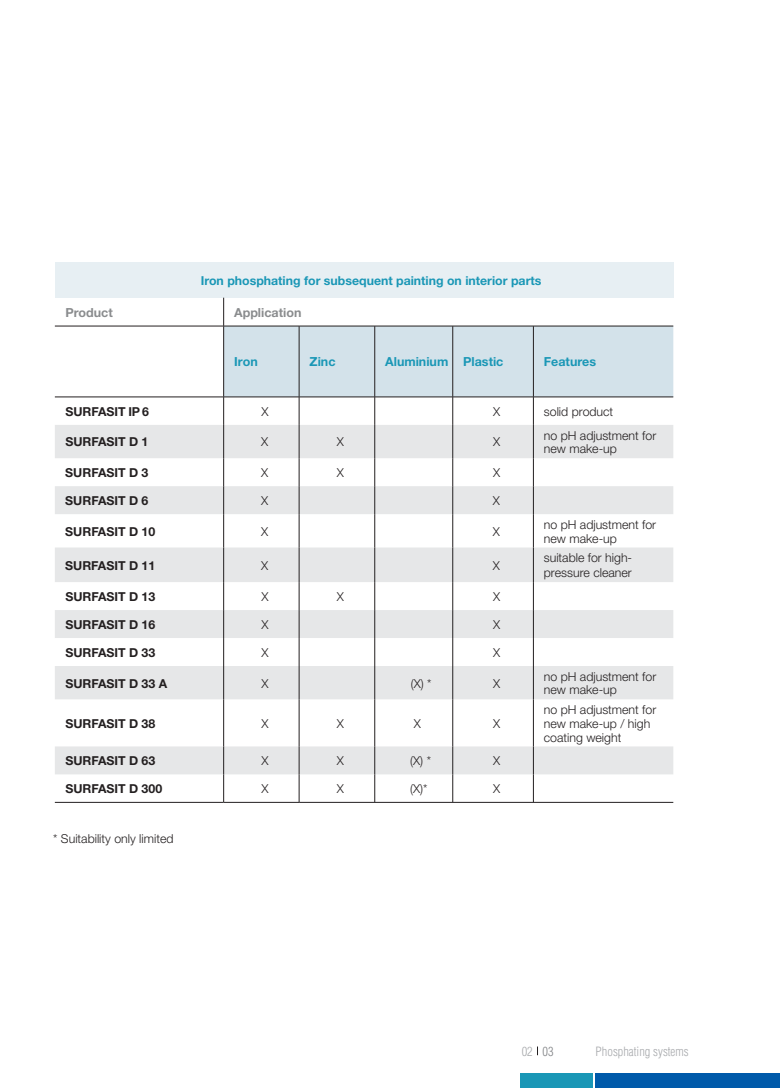
<style>
.page{position:relative;width:780px;height:1088px;background:#fff}
.page>*{position:absolute;margin:0;border:0;box-sizing:border-box;transform-origin:0 0}
.t1{font:700 12.5px "Helvetica Neue";color:#1a97b6}
.t2{font:300 condensed 12.5px "Helvetica";color:#a7a9ac}
.t3{font:700 12.5px "Helvetica Neue";color:#8a8c8e}
.t4{font:300 12.38px/13.8px "Helvetica Neue";color:#231f20}
.t5{font:700 12.38px "Helvetica Neue";color:#231f20}
.t6{font:700 12.38px "Helvetica Neue";color:#1a97b6}
.s1{color:#808285}
</style>
<div class="page">
<div style="left:520px;top:1073px;width:72px;height:14px;background:#1a97b6"></div>
<div style="left:595px;top:1073px;width:185px;height:14px;background:#005aaa"></div>
<div style="left:55px;top:262px;width:618px;height:36px;background:#e7eff3"></div>
<svg style="left:55px;top:425px;width:618px;height:349px;fill:#e6e7e8"></svg>
<hr style="left:223px;top:425px;width:1px;height:33px;background:#231f20">
<svg style="left:223px;top:458px;width:1px;height:56px"></svg>
<hr style="left:223px;top:514px;width:1px;height:33px;background:#231f20">
<hr style="left:223px;top:547px;width:1px;height:35px;background:#231f20">
<svg style="left:223px;top:582px;width:1px;height:84px"></svg>
<hr style="left:223px;top:666px;width:1px;height:33px;background:#231f20">
<svg style="left:223px;top:746px;width:1px;height:56px"></svg>
<svg style="left:533px;top:582px;width:1px;height:84px"></svg>
<hr style="left:533px;top:666px;width:1px;height:33px;background:#231f20">
<hr style="left:533px;top:699px;width:1px;height:47px;background:#231f20">
<svg style="left:533px;top:746px;width:1px;height:56px"></svg>
<hr style="left:452px;top:425px;width:1px;height:33px;background:#231f20">
<svg style="left:452px;top:458px;width:1px;height:56px"></svg>
<hr style="left:452px;top:514px;width:1px;height:33px;background:#231f20">
<hr style="left:452px;top:547px;width:1px;height:35px;background:#231f20">
<svg style="left:452px;top:582px;width:1px;height:84px"></svg>
<hr style="left:452px;top:666px;width:1px;height:33px;background:#231f20">
<hr style="left:452px;top:699px;width:1px;height:47px;background:#231f20">
<svg style="left:452px;top:746px;width:1px;height:56px"></svg>
<hr style="left:374px;top:425px;width:1px;height:33px;background:#231f20">
<svg style="left:374px;top:458px;width:1px;height:56px"></svg>
<hr style="left:374px;top:514px;width:1px;height:33px;background:#231f20">
<hr style="left:374px;top:547px;width:1px;height:35px;background:#231f20">
<svg style="left:374px;top:582px;width:1px;height:84px"></svg>
<hr style="left:374px;top:666px;width:1px;height:33px;background:#231f20">
<hr style="left:374px;top:699px;width:1px;height:47px;background:#231f20">
<svg style="left:374px;top:746px;width:1px;height:56px"></svg>
<hr style="left:299px;top:425px;width:1px;height:33px;background:#231f20">
<svg style="left:299px;top:458px;width:1px;height:56px"></svg>
<hr style="left:299px;top:514px;width:1px;height:33px;background:#231f20">
<hr style="left:299px;top:547px;width:1px;height:35px;background:#231f20">
<svg style="left:299px;top:582px;width:1px;height:84px"></svg>
<hr style="left:299px;top:666px;width:1px;height:33px;background:#231f20">
<svg style="left:299px;top:746px;width:1px;height:56px"></svg>
<hr style="left:55px;top:326px;width:169px;height:1px;background:#231f20">
<hr style="left:55px;top:397px;width:169px;height:1px;background:#231f20">
<svg style="left:223px;top:298px;width:450px;height:127px"></svg>
<hr style="left:533px;top:425px;width:1px;height:33px;background:#231f20">
<svg style="left:533px;top:458px;width:1px;height:56px"></svg>
<hr style="left:533px;top:514px;width:1px;height:33px;background:#231f20">
<hr style="left:533px;top:547px;width:1px;height:35px;background:#231f20">
<hr style="left:299px;top:699px;width:1px;height:47px;background:#231f20">
<hr style="left:223px;top:699px;width:1px;height:47px;background:#231f20">
<hr style="left:55px;top:802px;width:169px;height:1px;background:#231f20">
<hr style="left:224px;top:802px;width:75px;height:1px;background:#231f20">
<hr style="left:299px;top:802px;width:374px;height:1px;background:#231f20">
<p class="t6" style="left:201px;top:276px;width:342px">Iron phosphating for subsequent painting on interior parts</p>
<p class="t3" style="left:65px;top:308px;width:49px">Product</p>
<p class="t3" style="left:234px;top:308px;width:69px">Application</p>
<p class="t1" style="left:234px;top:357px;width:25px">Iron</p>
<p class="t1" style="left:309px;top:357px;width:27px">Zinc</p>
<p class="t1" style="left:385px;top:357px;width:120px">Aluminium Plastic</p>
<p class="t1" style="left:544px;top:357px;width:54px">Features</p>
<p class="t5" style="left:65px;top:407px;width:85px">SURFASIT IP 6</p>
<p class="t4" style="left:261px;top:406px;width:9px">X</p>
<p class="t4" style="left:493px;top:406px;width:9px">X</p>
<p class="t4" style="left:544px;top:406px;width:71px">solid product</p>
<p class="t5" style="left:65px;top:437px;width:85px">SURFASIT D 1</p>
<p class="t4" style="left:261px;top:436px;width:9px">X</p>
<p class="t4" style="left:337px;top:436px;width:9px">X</p>
<p class="t4" style="left:493px;top:436px;width:9px">X</p>
<p class="t4" style="left:544px;top:429px;width:114px">no pH adjustment for new make-up</p>
<p class="t5" style="left:65px;top:468px;width:85px">SURFASIT D 3</p>
<p class="t4" style="left:261px;top:467px;width:9px">X</p>
<p class="t4" style="left:337px;top:467px;width:9px">X</p>
<p class="t4" style="left:493px;top:467px;width:9px">X</p>
<p class="t5" style="left:65px;top:496px;width:85px">SURFASIT D 6</p>
<p class="t4" style="left:261px;top:495px;width:9px">X</p>
<p class="t4" style="left:493px;top:495px;width:9px">X</p>
<p class="t5" style="left:65px;top:527px;width:91px">SURFASIT D 10</p>
<p class="t4" style="left:261px;top:526px;width:9px">X</p>
<p class="t4" style="left:493px;top:526px;width:9px">X</p>
<p class="t4" style="left:544px;top:519px;width:114px">no pH adjustment for new make-up</p>
<p class="t5" style="left:65px;top:561px;width:91px">SURFASIT D 11</p>
<p class="t4" style="left:261px;top:559px;width:9px">X</p>
<p class="t4" style="left:493px;top:559px;width:9px">X</p>
<p class="t4" style="left:544px;top:551px;width:90px;line-height:15px">suitable for high&shy;pressure cleaner</p>
<p class="t5" style="left:65px;top:592px;width:91px">SURFASIT D 13</p>
<p class="t4" style="left:261px;top:591px;width:9px">X</p>
<p class="t4" style="left:337px;top:591px;width:9px">X</p>
<p class="t4" style="left:493px;top:591px;width:9px">X</p>
<p class="t5" style="left:65px;top:620px;width:91px">SURFASIT D 16</p>
<p class="t4" style="left:261px;top:619px;width:9px">X</p>
<p class="t4" style="left:493px;top:619px;width:9px">X</p>
<p class="t5" style="left:65px;top:648px;width:91px">SURFASIT D 33</p>
<p class="t4" style="left:261px;top:647px;width:9px">X</p>
<p class="t4" style="left:493px;top:647px;width:9px">X</p>
<p class="t5" style="left:65px;top:679px;width:103px">SURFASIT D 33 A</p>
<p class="t4" style="left:261px;top:677px;width:9px">X</p>
<p class="t4" style="left:411px;top:677px;width:22px">(X) *</p>
<p class="t4" style="left:493px;top:677px;width:9px">X</p>
<p class="t4" style="left:544px;top:670px;width:114px">no pH adjustment for new make-up</p>
<p class="t5" style="left:65px;top:719px;width:91px">SURFASIT D 38</p>
<p class="t4" style="left:261px;top:718px;width:9px">X</p>
<p class="t4" style="left:337px;top:718px;width:9px">X</p>
<p class="t4" style="left:413px;top:718px;width:9px">X</p>
<p class="t4" style="left:493px;top:718px;width:9px">X</p>
<p class="t4" style="left:544px;top:704px;width:114px">no pH adjustment for new make-up / high coating weight</p>
<p class="t5" style="left:65px;top:756px;width:91px">SURFASIT D 63</p>
<p class="t4" style="left:261px;top:755px;width:9px">X</p>
<p class="t4" style="left:337px;top:755px;width:9px">X</p>
<p class="t4" style="left:410px;top:755px;width:22px">(X) *</p>
<p class="t4" style="left:493px;top:755px;width:9px">X</p>
<p class="t5" style="left:65px;top:784px;width:98px">SURFASIT D 300</p>
<p class="t4" style="left:261px;top:783px;width:9px">X</p>
<p class="t4" style="left:337px;top:783px;width:9px">X</p>
<p class="t4" style="left:410px;top:783px;width:19px">(X)*</p>
<p class="t4" style="left:493px;top:783px;width:9px">X</p>
<p class="t4" style="left:53px;top:832px;width:122px">* Suitability only limited</p>
<p class="t2" style="left:521px;top:1046px;width:33px">02 <span class="s1">03</span></p>
<p class="t2" style="left:595px;top:1046px;width:95px">Phosphating systems</p>
</div>
